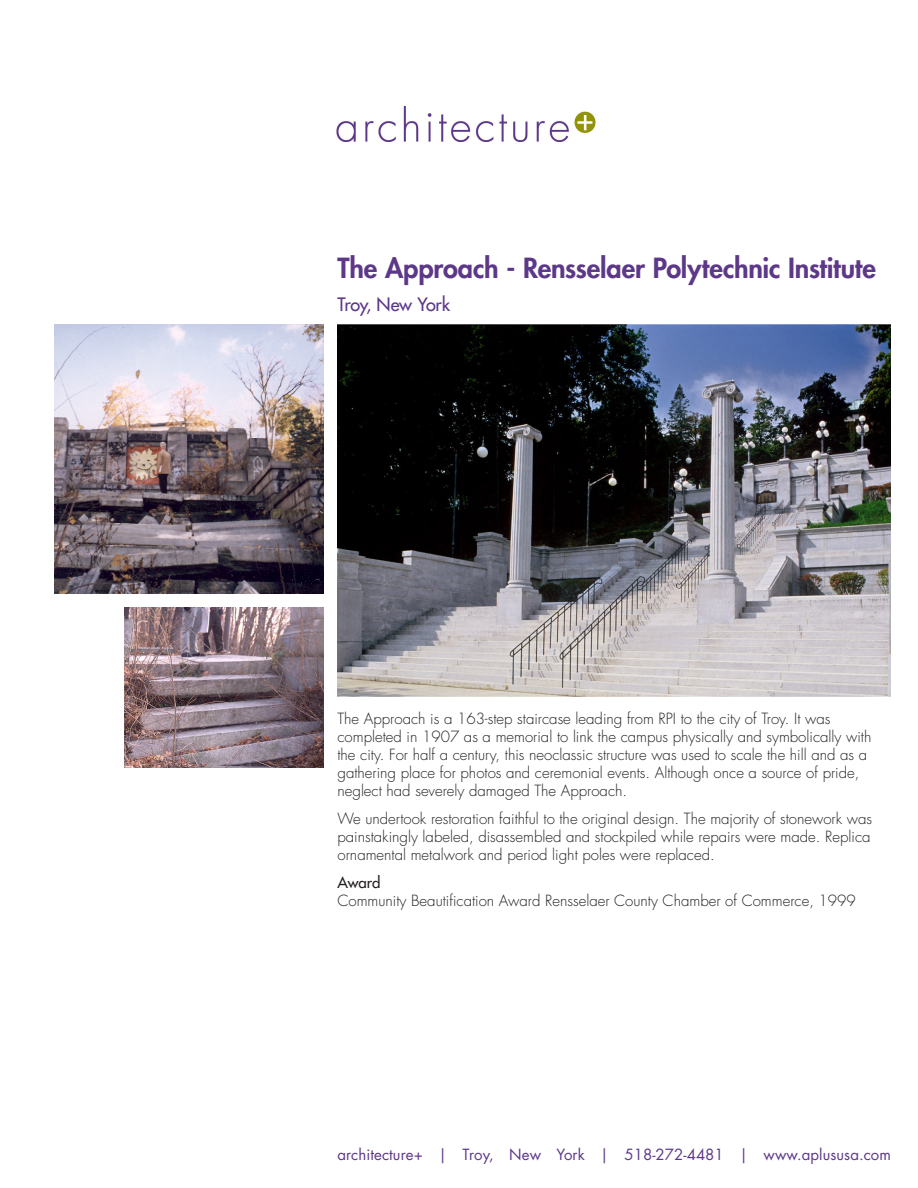
<style>
.page{position:relative;width:918px;height:1188px;background:#fff}
.page>*{position:absolute;margin:0;border:0;box-sizing:border-box;transform-origin:0 0}
.Heading{font:800 27px "Futura Std";letter-spacing:-.005em;color:#5d3889}
.Heading-2{font:500 18px "Futura Std";letter-spacing:-.015em;color:#5d3889}
.Body{font:300 15px/18px "Futura Std";color:#231f20}
.t1{font:15px "Futura Std";letter-spacing:.005em;color:#5d3889}
.s1{font-weight:500}
</style>
<div class="page">
<img style="left:338px;top:324px;width:553px;height:372px">
<img style="left:124px;top:608px;width:200px;height:160px">
<img style="left:54px;top:324px;width:270px;height:270px">
<img style="left:336px;top:107px;width:260px;height:35px">
<p class="Heading" style="left:338px;top:251px;width:540px">The Approach - Rensselaer Polytechnic Institute</p>
<p class="Heading-2" style="left:338px;top:293px;width:114px">Troy, New York</p>
<p class="Body" style="left:338px;top:710px;width:535px">The Approach is a 163-step staircase leading from RPI to the city of Troy. It was completed in 1907 as a memorial to link the campus physically and symbolically with the city. For half a century, this neoclassic structure was used to scale the hill and as a gathering place for photos and ceremonial events. Although once a source of pride, neglect had severely damaged The Approach.</p>
<p class="Body" style="left:338px;top:810px;width:536px;text-align:justify">We undertook restoration faithful to the original design. The majority of stonework was painstakingly labeled, disassembled and stockpiled while repairs were made. Replica ornamental metalwork and period light poles were replaced.</p>
<p class="Body" style="left:338px;top:874px;width:520px"><span class="s1">Award<br></span>Community Beautification Award Rensselaer County Chamber of Commerce, 1999</p>
<p class="t1" style="left:338px;top:1145px;width:555px">architecture+ | Troy, New York | 518-272-4481 | www.aplususa.com</p>
</div>
